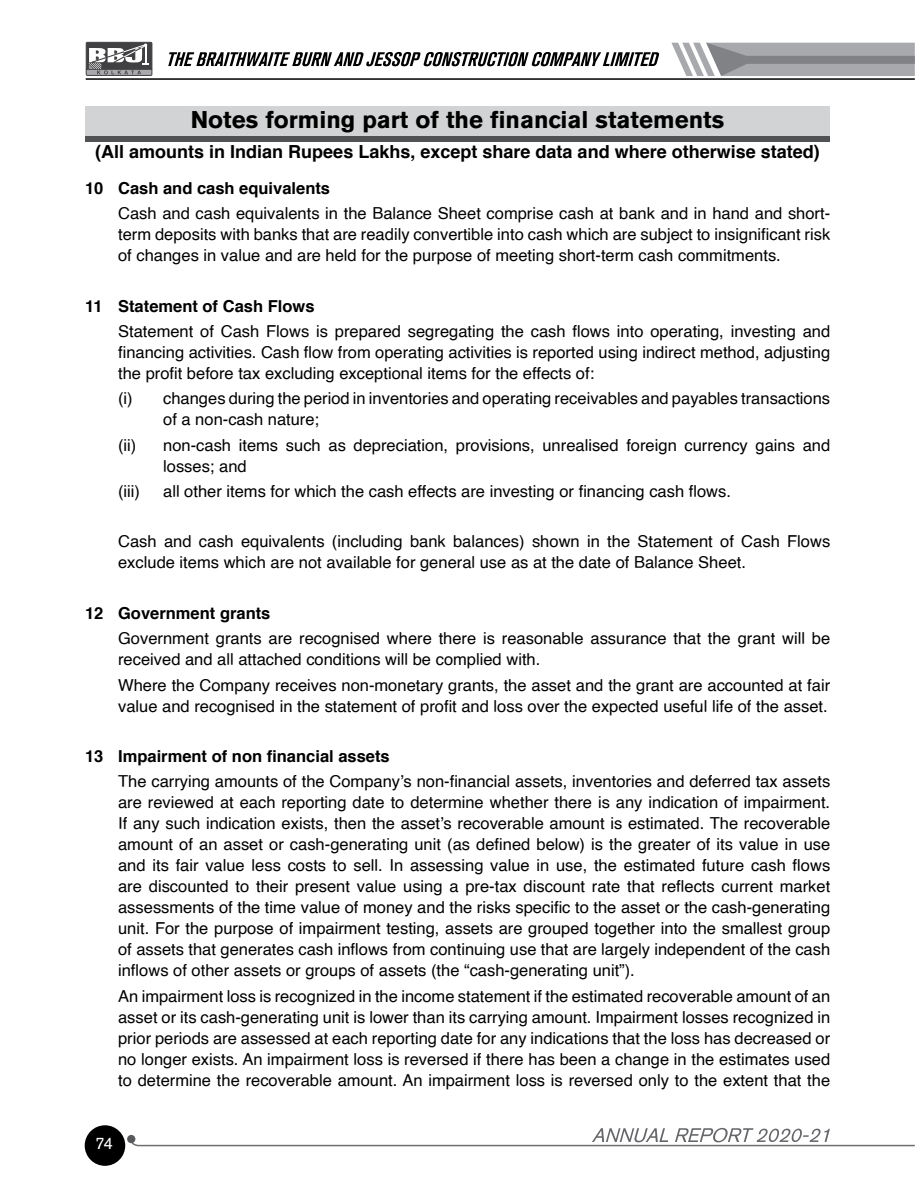
<style>
.page{position:relative;width:915px;height:1204px;background:#fff}
.page>*{position:absolute;margin:0;border:0;box-sizing:border-box;transform-origin:0 0}
.t1{font:700 24px "Nissan AG";color:#000}
.t2{font:700 18px "Helvetica";color:#000}
.t3{font:16.5px/21px "Helvetica";color:#000}
.t4{font:700 16.5px "Helvetica";color:#000}
.t5{font:16.5px "Nissan AG";color:#fff}
</style>
<div class="page">
<svg style="left:86px;top:42px;width:66px;height:34px"></svg>
<svg style="left:168px;top:52px;width:491px;height:14px"></svg>
<svg style="left:671px;top:43px;width:243px;height:33px;background:#a5a7a9"></svg>
<hr style="left:86px;top:78px;width:828px;height:2px;background:#000">
<div style="left:85px;top:1125px;width:40px;height:40px;background:#000;border-radius:50%"></div>
<svg style="left:127px;top:1134px;width:8px;height:9px"></svg>
<div style="left:85px;top:106px;width:744px;height:30px;background:#d1d3d4"></div>
<div style="left:85px;top:136px;width:744px;height:5px;background:#515254"></div>
<svg style="left:130px;top:1127px;width:784px;height:19px"></svg>
<h1 class="t1" style="left:191px;top:106px;width:534px">Notes forming part of the financial statements</h1>
<p class="t2" style="left:95px;top:137px;width:726px">(All amounts in Indian Rupees Lakhs, except share data and where otherwise stated)</p>
<p class="t4" style="left:85px;top:175px;width:246px">10 Cash and cash equivalents</p>
<p class="t3" style="left:118px;top:203px;width:713px;text-align:justify">Cash and cash equivalents in the Balance Sheet comprise cash at bank and in hand and short&shy;term deposits with banks that are readily convertible into cash which are subject to insignificant risk of changes in value and are held for the purpose of meeting short-term cash commitments.</p>
<p class="t4" style="left:85px;top:293px;width:231px">11 Statement of Cash Flows</p>
<p class="t3" style="left:118px;top:321px;width:713px;text-align:justify">Statement of Cash Flows is prepared segregating the cash flows into operating, investing and financing activities. Cash flow from operating activities is reported using indirect method, adjusting the profit before tax excluding exceptional items for the effects of:</p>
<p class="t3" style="left:163px;top:388px;width:668px;text-indent:-45px">(i) changes during the period in inventories and operating receivables and payables transactions of a non-cash nature;</p>
<p class="t3" style="left:118px;top:435px;width:20px">(ii)</p>
<p class="t3" style="left:163px;top:435px;width:668px">non-cash items such as depreciation, provisions, unrealised foreign currency gains and losses; and</p>
<p class="t3" style="left:118px;top:481px;width:23px">(iii)</p>
<p class="t3" style="left:163px;top:481px;width:569px">all other items for which the cash effects are investing or financing cash flows.</p>
<p class="t3" style="left:118px;top:531px;width:713px">Cash and cash equivalents (including bank balances) shown in the Statement of Cash Flows exclude items which are not available for general use as at the date of Balance Sheet.</p>
<p class="t4" style="left:85px;top:600px;width:187px">12 Government grants</p>
<p class="t3" style="left:118px;top:628px;width:713px">Government grants are recognised where there is reasonable assurance that the grant will be received and all attached conditions will be complied with.</p>
<p class="t3" style="left:118px;top:674px;width:713px">Where the Company receives non-monetary grants, the asset and the grant are accounted at fair value and recognised in the statement of profit and loss over the expected useful life of the asset.</p>
<p class="t4" style="left:85px;top:743px;width:306px">13 Impairment of non financial assets</p>
<p class="t3" style="left:118px;top:771px;width:713px;text-align:justify">The carrying amounts of the Company’s non-financial assets, inventories and deferred tax assets are reviewed at each reporting date to determine whether there is any indication of impairment.<br>If any such indication exists, then the asset’s recoverable amount is estimated. The recoverable amount of an asset or cash-generating unit (as defined below) is the greater of its value in use and its fair value less costs to sell. In assessing value in use, the estimated future cash flows are discounted to their present value using a pre-tax discount rate that reflects current market assessments of the time value of money and the risks specific to the asset or the cash-generating unit. For the purpose of impairment testing, assets are grouped together into the smallest group of assets that generates cash inflows from continuing use that are largely independent of the cash inflows of other assets or groups of assets (the “cash-generating unit”).</p>
<p class="t3" style="left:118px;top:985px;width:713px;text-align:justify">An impairment loss is recognized in the income statement if the estimated recoverable amount of an asset or its cash-generating unit is lower than its carrying amount. Impairment losses recognized in prior periods are assessed at each reporting date for any indications that the loss has decreased or no longer exists. An impairment loss is reversed if there has been a change in the estimates used to determine the recoverable amount. An impairment loss is reversed only to the extent that the</p>
<p class="t5" style="left:95px;top:1132px;width:19px">74</p>
</div>
